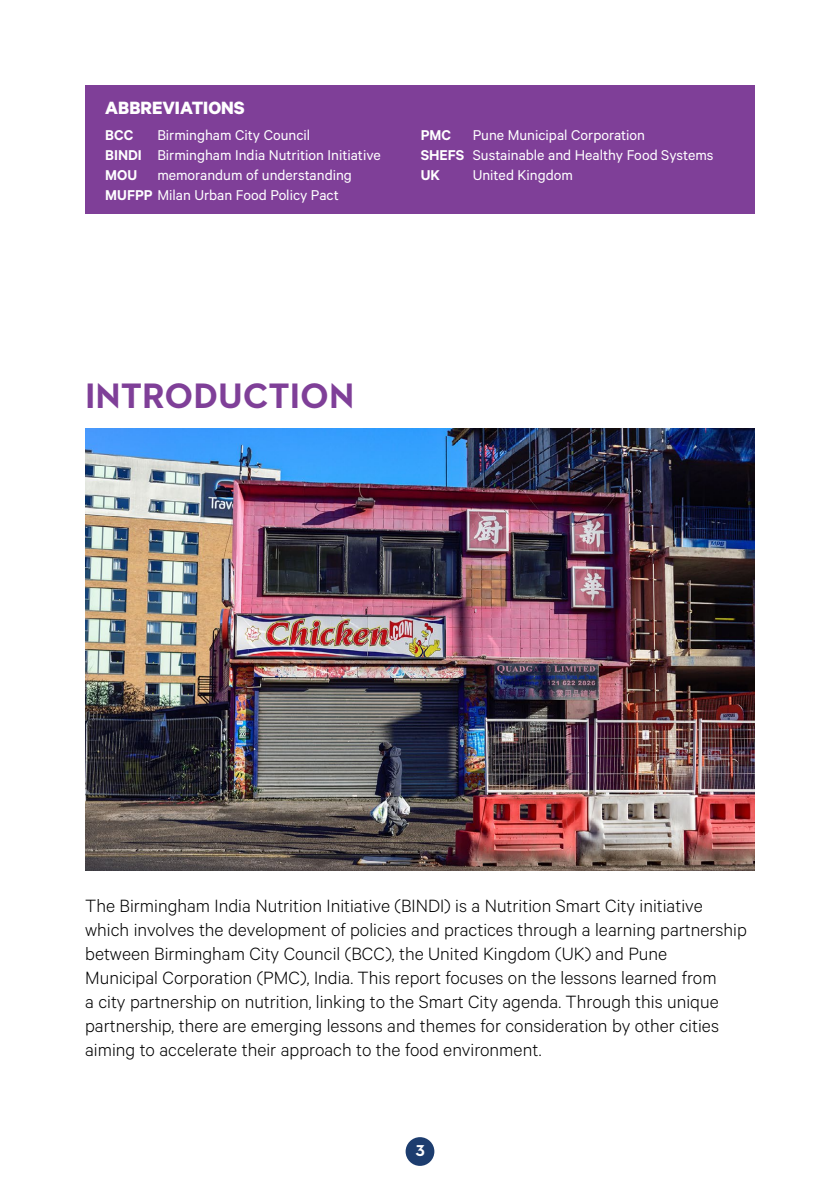
<style>
.page{position:relative;width:840px;height:1191px;background:#fff}
.page>*{position:absolute;margin:0;border:0;box-sizing:border-box;transform-origin:0 0}
.t1{font:700 36px "Neutraface 2 Text";color:#7f3f98}
.t2{font:300 20px/24px "Calibre";color:#000}
.t3{font:700 20px "Calibre";color:#fff}
.t4{font:16px/20px "Calibre";color:#fff}
.t5{font:600 16px "Calibre";color:#fff}
.t6{font:700 16px "Neutraface 2 Text";color:#fff}
.s1{font-weight:600}
</style>
<div class="page">
<div style="left:405px;top:1137px;width:29px;height:28px;background:#1d3d6f;border-radius:50%"></div>
<div style="left:85px;top:85px;width:669px;height:129px;background:#7f3f98"></div>
<img style="left:85px;top:428px;width:669px;height:442px">
<p class="t3" style="left:105px;top:95px;width:141px">ABBREVIATIONS</p>
<p class="t4" style="left:105px;top:124px;width:277px;text-indent:52px">Birmingham City Council<br><span class="s1">BINDI</span> Birmingham India Nutrition Initiative<br><span class="s1">MOU</span></p>
<p class="t5" style="left:105px;top:125px;width:30px">BCC</p>
<p class="t4" style="left:105px;top:164px;width:248px;text-indent:52px">memorandum of understanding<br><span class="s1">MUFPP</span> Milan Urban Food Policy Pact</p>
<p class="t4" style="left:420px;top:124px;width:294px;text-indent:52px">Pune Municipal Corporation<br><span class="s1">SHEFS</span> Sustainable and Healthy Food Systems<br><span class="s1">UK</span></p>
<p class="t5" style="left:420px;top:125px;width:32px">PMC</p>
<p class="t4" style="left:472px;top:164px;width:102px">United Kingdom</p>
<h1 class="t1" style="left:85px;top:373px;width:270px">INTRODUCTION</h1>
<p class="t2" style="left:85px;top:893px;width:663px">The Birmingham India Nutrition Initiative (BINDI) is a Nutrition Smart City initiative which involves the development of policies and practices through a learning partnership between Birmingham City Council (BCC), the United Kingdom (UK) and Pune<br>Municipal Corporation (PMC), India. This report focuses on the lessons learned from<br>a city partnership on nutrition, linking to the Smart City agenda. Through this unique partnership, there are emerging lessons and themes for consideration by other cities aiming to accelerate their approach to the food environment.</p>
<p class="t6" style="left:415px;top:1140px;width:11px">3</p>
</div>
